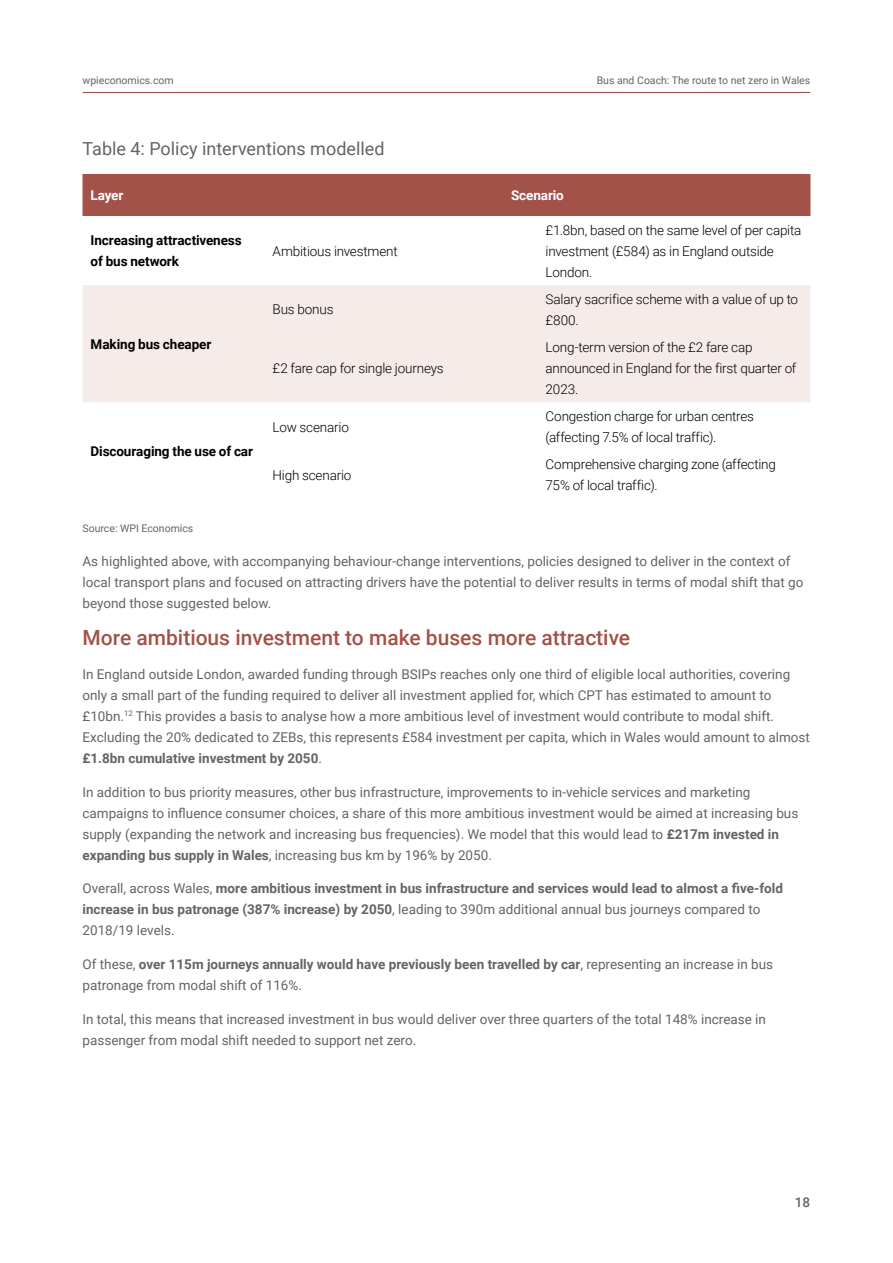
<style>
.page{position:relative;width:893px;height:1263px;background:#fff}
.page>*{position:absolute;margin:0;border:0;box-sizing:border-box;transform-origin:0 0}
.H7{font:500 21px "Roboto";color:#a25249}
._9_Body_Text_Left{font:18px "Roboto";color:#676361}
._9_Body_Text_Left-2{font:13.5px/21px "Roboto";color:#676361}
.Normal_WPI_Normal{font:300 13.5px/21px "Roboto";letter-spacing:-.015em;color:#000}
._9_Body_Text_Left-3{font:700 13.5px/21px "Roboto";color:#676361}
.Normal_WPI_Normal-2{font:700 13.5px/21px "Roboto";letter-spacing:-.005em;color:#000}
.Normal_WPI_Normal-3{font:700 13.5px "Roboto";letter-spacing:-.005em;color:#fff}
.t1{font:500 13.5px "Roboto";color:#676361}
._9_Body_Text_Left-4{font:10.5px "Roboto";color:#676361}
.s1{font-weight:700}
.s2{font-weight:400}
</style>
<div class="page">
<hr style="left:83px;top:92px;width:727px;height:1px;background:#a25249">
<div style="left:82px;top:174px;width:728px;height:42px;background:#a25249"></div>
<div style="left:82px;top:285px;width:728px;height:117px;background:#f5ecea"></div>
<p class="_9_Body_Text_Left-4" style="left:82px;top:72px;width:93px">wpieconomics.com</p>
<p class="_9_Body_Text_Left-4" style="left:597px;top:72px;width:215px">Bus and Coach: The route to net zero in Wales</p>
<p class="_9_Body_Text_Left" style="left:82px;top:136px;width:303px">Table 4: Policy interventions modelled</p>
<p class="Normal_WPI_Normal-3" style="left:91px;top:186px;width:34px">Layer</p>
<p class="Normal_WPI_Normal-3" style="left:511px;top:186px;width:54px">Scenario</p>
<p class="Normal_WPI_Normal-2" style="left:91px;top:229px;width:153px">Increasing attractiveness of bus network</p>
<p class="Normal_WPI_Normal" style="left:273px;top:240px;width:127px">Ambitious investment</p>
<p class="Normal_WPI_Normal" style="left:546px;top:219px;width:257px">£1.8bn, based on the same level of per capita investment (£584) as in England outside<br>London.</p>
<p class="Normal_WPI_Normal-2" style="left:91px;top:333px;width:122px">Making bus cheaper</p>
<p class="Normal_WPI_Normal-2" style="left:91px;top:440px;width:164px">Discouraging the use of car</p>
<p class="Normal_WPI_Normal" style="left:273px;top:298px;width:62px">Bus bonus</p>
<p class="Normal_WPI_Normal" style="left:546px;top:288px;width:254px">Salary sacrifice scheme with a value of up to £800.</p>
<p class="Normal_WPI_Normal" style="left:273px;top:357px;width:173px">£2 fare cap for single journeys</p>
<p class="Normal_WPI_Normal" style="left:546px;top:336px;width:252px">Long-term version of the £2 fare cap announced in England for the first quarter of<br>2023.</p>
<p class="Normal_WPI_Normal" style="left:273px;top:416px;width:78px">Low scenario</p>
<p class="Normal_WPI_Normal" style="left:546px;top:405px;width:210px">Congestion charge for urban centres (affecting 7.5% of local traffic).</p>
<p class="Normal_WPI_Normal" style="left:273px;top:464px;width:80px">High scenario</p>
<p class="Normal_WPI_Normal" style="left:546px;top:453px;width:232px">Comprehensive charging zone (affecting<br>75% of local traffic).</p>
<p class="_9_Body_Text_Left-4" style="left:82px;top:521px;width:112px">Source: WPI Economics</p>
<p class="_9_Body_Text_Left-2" style="left:82px;top:550px;width:723px">As highlighted above, with accompanying behaviour-change interventions, policies designed to deliver in the context of local transport plans and focused on attracting drivers have the potential to deliver results in terms of modal shift that go beyond those suggested below.</p>
<p class="H7" style="left:82px;top:623px;width:549px">More ambitious investment to make buses more attractive</p>
<p class="_9_Body_Text_Left-2" style="left:82px;top:663px;width:729px">In England outside London, awarded funding through BSIPs reaches only one third of eligible local authorities, covering only a small part of the funding required to deliver all investment applied for, which CPT has estimated to amount to £10bn.<sup>12</sup> This provides a basis to analyse how a more ambitious level of investment would contribute to modal shift.<br>Excluding the 20% dedicated to ZEBs, this represents £584 investment per capita, which in Wales would amount to almost <span class="s1">£1.8bn cumulative investment by 2050</span>.</p>
<p class="_9_Body_Text_Left-2" style="left:82px;top:781px;width:717px">In addition to bus priority measures, other bus infrastructure, improvements to in-vehicle services and marketing campaigns to influence consumer choices, a share of this more ambitious investment would be aimed at increasing bus supply (expanding the network and increasing bus frequencies). We model that this would lead to <span class="s1">£217m invested in expanding bus supply in Wales</span>, increasing bus km by 196% by 2050.</p>
<p class="_9_Body_Text_Left-3" style="left:82px;top:877px;width:702px"><span class="s2">Overall, across Wales,</span> more ambitious investment in bus infrastructure and services would lead to almost a five-fold increase in bus patronage (387% increase) by 2050<span class="s2">, leading to 390m additional annual bus journeys compared to<br>2018/19 levels.</span></p>
<p class="_9_Body_Text_Left-2" style="left:82px;top:953px;width:692px">Of these, <span class="s1">over 115m journeys annually would have previously been travelled by car</span>, representing an increase in bus patronage from modal shift of 116%.</p>
<p class="_9_Body_Text_Left-2" style="left:82px;top:1008px;width:685px">In total, this means that increased investment in bus would deliver over three quarters of the total 148% increase in passenger from modal shift needed to support net zero.</p>
<p class="t1" style="left:795px;top:1192px;width:17px">18</p>
</div>
